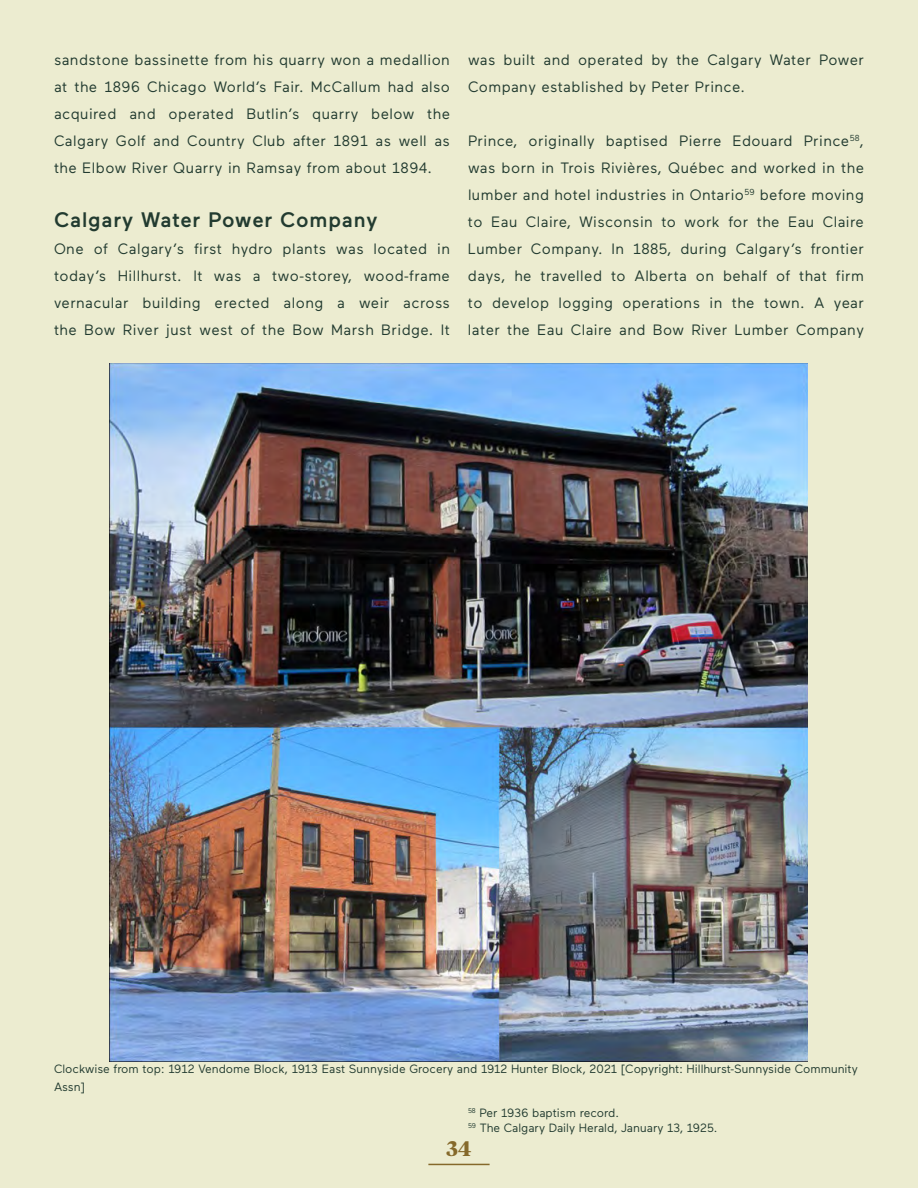
<style>
.page{position:relative;width:918px;height:1188px;background:#ececd0}
.page>*{position:absolute;margin:0;border:0;box-sizing:border-box;transform-origin:0 0}
.t1{font:500 21px "Maax";letter-spacing:.04em;color:#223b30}
.t2{font:700 21px "Tiempos Headline";color:#85692a}
.t3{font:15px/27px "Maax";letter-spacing:.03em;color:#223b30;text-align:justify}
.t4{font:12px/18px "Maax";color:#223b30}
</style>
<div class="page">
<hr style="left:428px;top:1164px;width:62px;height:1px;background:#85692a">
<img style="left:110px;top:364px;width:697px;height:697px">
<p class="t3" style="left:54px;top:46px;width:398px">sandstone bassinette from his quarry won a medallion at the 1896 Chicago World’s Fair. McCallum had also acquired and operated Butlin’s quarry below the Calgary Golf and Country Club after 1891 as well as the Elbow River Quarry in Ramsay from about 1894.</p>
<p class="t1" style="left:54px;top:206px;width:325px">Calgary Water Power Company</p>
<p class="t3" style="left:54px;top:235px;width:398px">One of Calgary’s first hydro plants was located in today’s Hillhurst. It was a two-storey, wood-frame vernacular building erected along a weir across the Bow River just west of the Bow Marsh Bridge. It</p>
<p class="t3" style="left:468px;top:46px;width:398px">was built and operated by the Calgary Water Power<br>Company established by Peter Prince.</p>
<p class="t3" style="left:468px;top:127px;width:398px">Prince, originally baptised Pierre Edouard Prince<sup>58</sup>, was born in Trois Rivières, Québec and worked in the lumber and hotel industries in Ontario<sup>59</sup> before moving to Eau Claire, Wisconsin to work for the Eau Claire Lumber Company. In 1885, during Calgary’s frontier days, he travelled to Alberta on behalf of that firm to develop logging operations in the town. A year later the Eau Claire and Bow River Lumber Company</p>
<p class="t4" style="left:54px;top:1059px;width:805px">Clockwise from top: 1912 Vendome Block, 1913 East Sunnyside Grocery and 1912 Hunter Block, 2021 [Copyright: Hillhurst-Sunnyside Community<br>Assn]</p>
<p class="t4" style="left:468px;top:1103px;width:152px"><sup>58</sup> Per 1936 baptism record.</p>
<p class="t4" style="left:468px;top:1118px;width:251px"><sup>59</sup> The Calgary Daily Herald, January 13, 1925.</p>
<h1 class="t2" style="left:447px;top:1134px;width:26px">34</h1>
</div>
